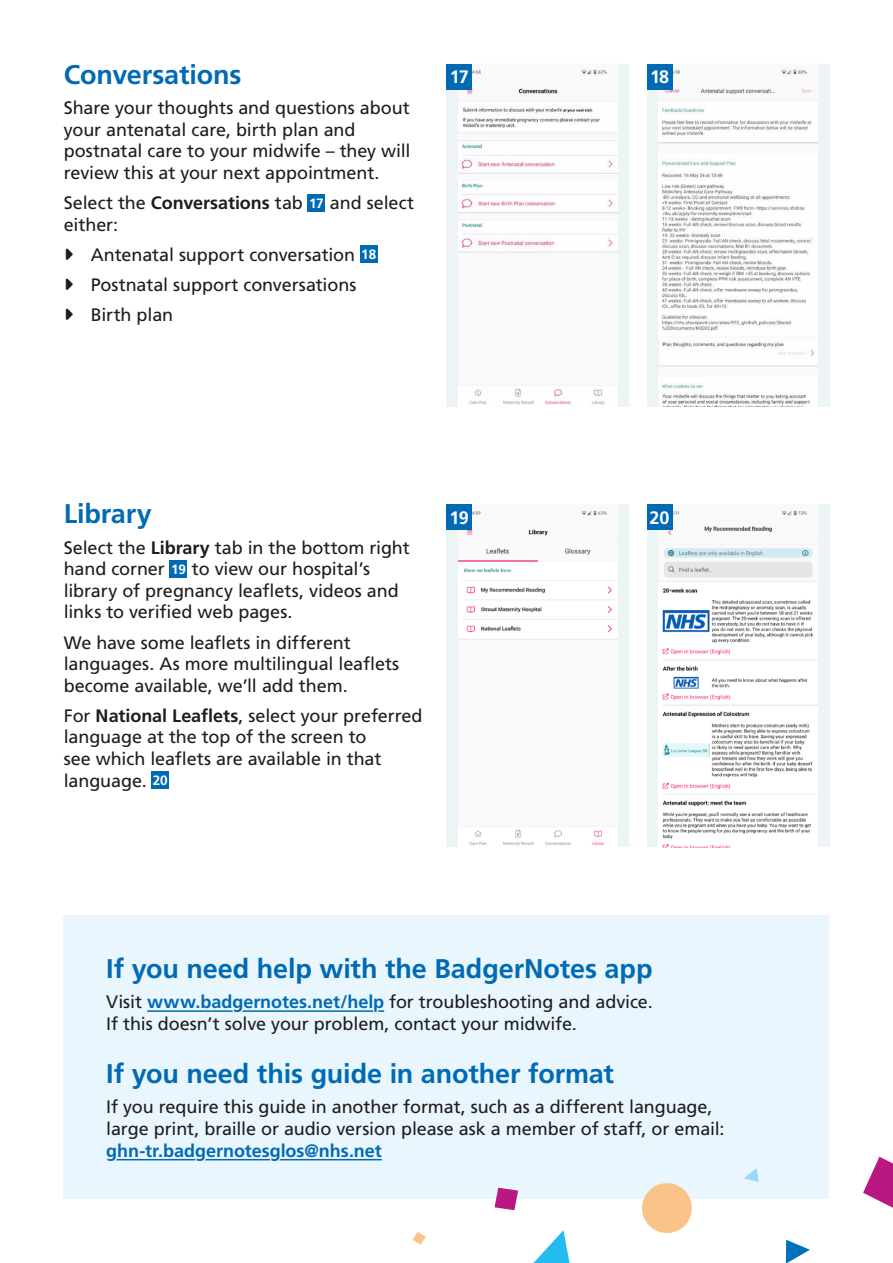
<style>
.page{position:relative;width:893px;height:1263px;background:#fff}
.page>*{position:absolute;margin:0;border:0;box-sizing:border-box;transform-origin:0 0}
.t1{font:700 27px "Frutiger LT Std";letter-spacing:-.005em;color:#006ab4}
.Body{font:18px/21.6px "Frutiger LT Std";letter-spacing:-.005em;color:#1d1d1b}
.Body-2{font:700 18px "Frutiger LT Std";color:#1d1d1b}
.t2{font:700 18px "Frutiger LT Std";letter-spacing:-.04em;color:#fff}
.t3{font:700 13.5px "Frutiger LT Std";letter-spacing:-.015em;color:#fff}
.s1{font-weight:400}
.s2{font-weight:700}
.s3{font-weight:700;color:#eaf6fe}
</style>
<div class="page">
<div style="left:308px;top:194px;width:17px;height:17px;background:#006ab4"></div>
<div style="left:360px;top:246px;width:17px;height:17px;background:#006ab4"></div>
<div style="left:170px;top:560px;width:17px;height:17px;background:#006ab4"></div>
<div style="left:152px;top:772px;width:17px;height:17px;background:#006ab4"></div>
<div style="left:64px;top:915px;width:765px;height:284px;background:#eaf6fe"></div>
<hr style="left:147px;top:1010px;width:237px;height:2px;background:#006ab4">
<hr style="left:106px;top:1159px;width:276px;height:1px;background:#006ab4">
<div style="left:446px;top:505px;width:183px;height:342px;background:#edf4f5"></div>
<div style="left:458px;top:505px;width:159px;height:342px;background:#fafafa"></div>
<div style="left:446px;top:505px;width:26px;height:25px;background:#006ab4"></div>
<div style="left:647px;top:505px;width:182px;height:342px;background:#edf4f5"></div>
<img style="left:659px;top:505px;width:158px;height:342px">
<div style="left:647px;top:505px;width:25px;height:25px;background:#006ab4"></div>
<div style="left:446px;top:64px;width:183px;height:342px;background:#edf4f5"></div>
<img style="left:458px;top:64px;width:159px;height:342px">
<div style="left:446px;top:64px;width:26px;height:25px;background:#006ab4"></div>
<div style="left:647px;top:64px;width:182px;height:342px;background:#edf4f5"></div>
<img style="left:659px;top:64px;width:158px;height:342px">
<div style="left:647px;top:64px;width:25px;height:25px;background:#006ab4"></div>
<svg style="left:412px;top:1232px;width:14px;height:12px"></svg>
<svg style="left:642px;top:1183px;width:50px;height:50px"></svg>
<svg style="left:744px;top:1168px;width:15px;height:14px"></svg>
<svg style="left:786px;top:1240px;width:24px;height:23px"></svg>
<svg style="left:495px;top:1188px;width:23px;height:22px"></svg>
<svg style="left:533px;top:1230px;width:37px;height:33px"></svg>
<svg style="left:863px;top:1157px;width:30px;height:51px"></svg>
<h2 class="t1" style="left:64px;top:59px;width:179px">Conversations</h2>
<p class="Body" style="left:64px;top:97px;width:348px">Share your thoughts and questions about your antenatal care, birth plan and postnatal care to your midwife – they will review this at your next appointment.</p>
<p class="Body-2" style="left:64px;top:192px;width:241px"><span class="s1">Select the</span> Conversations <span class="s1">tab</span></p>
<p class="t3" style="left:309px;top:195px;width:16px">17</p>
<p class="Body" style="left:330px;top:192px;width:86px">and select</p>
<p class="Body" style="left:64px;top:214px;width:56px">either:</p>
<p class="Body" style="left:91px;top:244px;width:266px">Antenatal support conversation</p>
<p class="t3" style="left:361px;top:247px;width:16px">18</p>
<p class="Body" style="left:91px;top:274px;width:267px">Postnatal support conversations</p>
<p class="Body" style="left:91px;top:304px;width:84px">Birth plan</p>
<p class="t2" style="left:450px;top:66px;width:21px">17</p>
<p class="t2" style="left:650px;top:66px;width:21px">18</p>
<h2 class="t1" style="left:64px;top:498px;width:90px">Library</h2>
<p class="Body" style="left:64px;top:537px;width:348px">Select the <span class="s2">Library</span> tab in the bottom right hand corner</p>
<p class="Body" style="left:64px;top:558px;width:336px;text-indent:128px">to view our hospital’s library of pregnancy leaflets, videos and links to verified web pages.</p>
<p class="Body" style="left:64px;top:631px;width:337px">We have some leaflets in different languages. As more multilingual leaflets become available, we’ll add them.</p>
<p class="Body" style="left:64px;top:705px;width:360px">For <span class="s2">National Leaflets</span>, select your preferred language at the top of the screen to<br>see which leaflets are available in that language.</p>
<p class="t3" style="left:171px;top:561px;width:16px">19</p>
<p class="t3" style="left:153px;top:773px;width:16px">20</p>
<p class="t2" style="left:450px;top:507px;width:21px">19</p>
<p class="t2" style="left:650px;top:507px;width:22px">20</p>
<h2 class="t1" style="left:106px;top:953px;width:548px">If you need help with the BadgerNotes app</h2>
<p class="Body" style="left:106px;top:991px;width:548px">Visit <span class="s3">www.badgernotes.net/help</span> for troubleshooting and advice.<br>If this doesn’t solve your problem, contact your midwife.</p>
<h2 class="t1" style="left:106px;top:1058px;width:509px">If you need this guide in another format</h2>
<p class="Body" style="left:106px;top:1096px;width:620px">If you require this guide in another format, such as a different language, large print, braille or audio version please ask a member of staff, or email: <span class="s3">ghn-tr.badgernotesglos@nhs.net</span></p>
</div>
